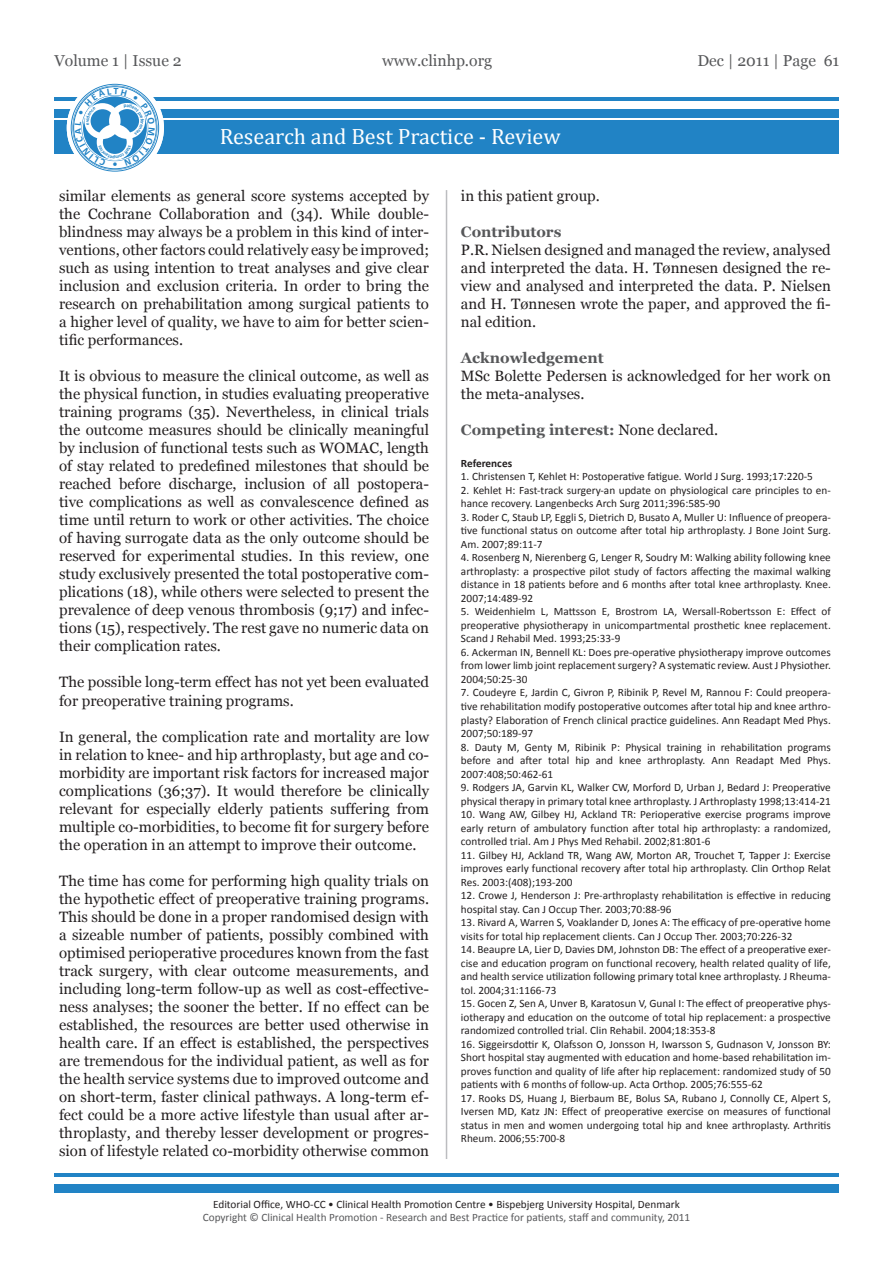
<style>
.page{position:relative;width:893px;height:1263px;background:#fff}
.page>*{position:absolute;margin:0;border:0;box-sizing:border-box;transform-origin:0 0}
.t1{font:22.2px "Cambria";color:#fff}
.t2{font:15.75px "Georgia";color:#57585a}
.t3{font:15px/18px "Georgia";color:#231f20;text-align:justify}
.t4{font:700 15px "Georgia";color:#57585a}
.t5{font:11.25px/13.5px "Calibri";color:#231f20;text-align:justify}
.t6{font:11.25px "Calibri";color:#57585a}
.t7{font:700 11.25px "Calibri";color:#231f20}
.s1{font-weight:400;color:#231f20}
</style>
<div class="page">
<div style="left:54px;top:1184px;width:785px;height:8px;background:#2183c5"></div>
<hr style="left:54px;top:1173px;width:785px;height:3px;background:#2183c5">
<div style="left:54px;top:120px;width:785px;height:34px;background:#2183c5"></div>
<div style="left:54px;top:109px;width:785px;height:8px;background:#2183c5"></div>
<hr style="left:54px;top:98px;width:785px;height:3px;background:#2183c5">
<svg style="left:67px;top:79px;width:97px;height:97px"></svg>
<hr style="left:446px;top:190px;width:1px;height:969px;background:#bcbdc0">
<svg style="left:75px;top:88px;width:80px;height:78px"></svg>
<h2 class="t2" style="left:54px;top:52px;width:129px">Volume 1 | Issue 2</h2>
<h2 class="t2" style="left:382px;top:52px;width:112px">www.clinhp.org</h2>
<h2 class="t2" style="left:697px;top:52px;width:144px">Dec | 2011 | Page 61</h2>
<h1 class="t1" style="left:220px;top:124px;width:342px">Research and Best Practice - Review</h1>
<p class="t3" style="left:59px;top:187px;width:371px">similar elements as general score systems accepted by the Cochrane Collaboration and (34). While double&shy;blindness may always be a problem in this kind of inter&shy;ventions, other factors could relatively easy be improved; such as using intention to treat analyses and give clear inclusion and exclusion criteria. In order to bring the research on prehabilitation among surgical patients to a higher level of quality, we have to aim for better scien&shy;tific performances.</p>
<p class="t3" style="left:59px;top:367px;width:371px">It is obvious to measure the clinical outcome, as well as the physical function, in studies evaluating preoperative training programs (35). Nevertheless, in clinical trials the outcome measures should be clinically meaningful by inclusion of functional tests such as WOMAC, length of stay related to predefined milestones that should be reached before discharge, inclusion of all postopera&shy;tive complications as well as convalescence defined as time until return to work or other activities. The choice of having surrogate data as the only outcome should be reserved for experimental studies. In this review, one study exclusively presented the total postoperative com&shy;plications (18), while others were selected to present the prevalence of deep venous thrombosis (9;17) and infec&shy;tions (15), respectively. The rest gave no numeric data on their complication rates.</p>
<h3 class="t3" style="left:59px;top:673px;width:371px">The possible long-term effect has not yet been evaluated for preoperative training programs.</h3>
<p class="t3" style="left:59px;top:727px;width:371px">In general, the complication rate and mortality are low in relation to knee- and hip arthroplasty, but age and co&shy;morbidity are important risk factors for increased major complications (36;37). It would therefore be clinically relevant for especially elderly patients suffering from multiple co-morbidities, to become fit for surgery before the operation in an attempt to improve their outcome.</p>
<p class="t3" style="left:59px;top:871px;width:371px">The time has come for performing high quality trials on the hypothetic effect of preoperative training programs.<br>This should be done in a proper randomised design with a sizeable number of patients, possibly combined with optimised perioperative procedures known from the fast track surgery, with clear outcome measurements, and including long-term follow-up as well as cost-effective&shy;ness analyses; the sooner the better. If no effect can be established, the resources are better used otherwise in health care. If an effect is established, the perspectives are tremendous for the individual patient, as well as for the health service systems due to improved outcome and on short-term, faster clinical pathways. A long-term ef&shy;fect could be a more active lifestyle than usual after ar&shy;throplasty, and thereby lesser development or progres&shy;sion of lifestyle related co-morbidity otherwise common</p>
<h3 class="t3" style="left:461px;top:187px;width:140px">in this patient group.</h3>
<h3 class="t4" style="left:461px;top:224px;width:102px">Contributors</h3>
<h3 class="t3" style="left:461px;top:241px;width:371px">P.R. Nielsen designed and managed the review, analysed and interpreted the data. H. Tønnesen designed the re&shy;view and analysed and interpreted the data. P. Nielsen and H. Tønnesen wrote the paper, and approved the fi&shy;nal edition.</h3>
<h3 class="t4" style="left:461px;top:350px;width:144px">Acknowledgement</h3>
<h3 class="t3" style="left:461px;top:367px;width:371px">MSc Bolette Pedersen is acknowledged for her work on the meta-analyses.</h3>
<h3 class="t4" style="left:461px;top:422px;width:259px">Competing interest: <span class="s1">None declared.</span></h3>
<p class="t7" style="left:461px;top:456px;width:53px">References</p>
<p class="t5" style="left:461px;top:469px;width:353px">1. Christensen T, Kehlet H: Postoperative fatigue. World J Surg. 1993;17:220-5</p>
<p class="t5" style="left:461px;top:483px;width:371px">2. Kehlet H: Fast-track surgery-an update on physiological care principles to en&shy;hance recovery. Langenbecks Arch Surg 2011;396:585-90</p>
<p class="t5" style="left:461px;top:510px;width:371px">3. Roder C, Staub LP, Eggli S, Dietrich D, Busato A, Muller U: Influence of preopera&shy;tive functional status on outcome after total hip arthroplasty. J Bone Joint Surg.<br>Am. 2007;89:11-7</p>
<p class="t5" style="left:461px;top:550px;width:371px">4. Rosenberg N, Nierenberg G, Lenger R, Soudry M: Walking ability following knee arthroplasty: a prospective pilot study of factors affecting the maximal walking distance in 18 patients before and 6 months after total knee arthroplasty. Knee.<br>2007;14:489-92</p>
<p class="t5" style="left:461px;top:604px;width:371px">5. Weidenhielm L, Mattsson E, Brostrom LA, Wersall-Robertsson E: Effect of preoperative physiotherapy in unicompartmental prosthetic knee replacement.<br>Scand J Rehabil Med. 1993;25:33-9</p>
<p class="t5" style="left:461px;top:645px;width:371px">6. Ackerman IN, Bennell KL: Does pre-operative physiotherapy improve outcomes from lower limb joint replacement surgery? A systematic review. Aust J Physiother.<br>2004;50:25-30</p>
<p class="t5" style="left:461px;top:685px;width:371px">7. Coudeyre E, Jardin C, Givron P, Ribinik P, Revel M, Rannou F: Could preopera&shy;tive rehabilitation modify postoperative outcomes after total hip and knee arthro&shy;plasty? Elaboration of French clinical practice guidelines. Ann Readapt Med Phys.<br>2007;50:189-97</p>
<p class="t5" style="left:461px;top:739px;width:371px">8. Dauty M, Genty M, Ribinik P: Physical training in rehabilitation programs before and after total hip and knee arthroplasty. Ann Readapt Med Phys.<br>2007:408;50:462-61</p>
<p class="t5" style="left:461px;top:780px;width:371px">9. Rodgers JA, Garvin KL, Walker CW, Morford D, Urban J, Bedard J: Preoperative physical therapy in primary total knee arthroplasty. J Arthroplasty 1998;13:414-21</p>
<p class="t5" style="left:461px;top:807px;width:371px">10. Wang AW, Gilbey HJ, Ackland TR: Perioperative exercise programs improve early return of ambulatory function after total hip arthroplasty: a randomized, controlled trial. Am J Phys Med Rehabil. 2002;81:801-6</p>
<p class="t5" style="left:461px;top:847px;width:371px">11. Gilbey HJ, Ackland TR, Wang AW, Morton AR, Trouchet T, Tapper J: Exercise improves early functional recovery after total hip arthroplasty. Clin Orthop Relat Res. 2003:(408);193-200</p>
<p class="t5" style="left:461px;top:888px;width:371px">12. Crowe J, Henderson J: Pre-arthroplasty rehabilitation is effective in reducing hospital stay. Can J Occup Ther. 2003;70:88-96</p>
<p class="t5" style="left:461px;top:915px;width:371px">13. Rivard A, Warren S, Voaklander D, Jones A: The efficacy of pre-operative home visits for total hip replacement clients. Can J Occup Ther. 2003;70:226-32</p>
<p class="t5" style="left:461px;top:942px;width:371px">14. Beaupre LA, Lier D, Davies DM, Johnston DB: The effect of a preoperative exer&shy;cise and education program on functional recovery, health related quality of life, and health service utilization following primary total knee arthroplasty. J Rheuma&shy;tol. 2004;31:1166-73</p>
<p class="t5" style="left:461px;top:996px;width:371px">15. Gocen Z, Sen A, Unver B, Karatosun V, Gunal I: The effect of preoperative phys&shy;iotherapy and education on the outcome of total hip replacement: a prospective randomized controlled trial. Clin Rehabil. 2004;18:353-8</p>
<p class="t5" style="left:461px;top:1036px;width:371px">16. Siggeirsdottir K, Olafsson O, Jonsson H, Iwarsson S, Gudnason V, Jonsson BY:<br>Short hospital stay augmented with education and home-based rehabilitation im&shy;proves function and quality of life after hip replacement: randomized study of 50 patients with 6 months of follow-up. Acta Orthop. 2005;76:555-62</p>
<p class="t5" style="left:461px;top:1090px;width:371px">17. Rooks DS, Huang J, Bierbaum BE, Bolus SA, Rubano J, Connolly CE, Alpert S, Iversen MD, Katz JN: Effect of preoperative exercise on measures of functional status in men and women undergoing total hip and knee arthroplasty. Arthritis Rheum. 2006;55:700-8</p>
<p class="t5" style="left:213px;top:1196px;width:468px">Editorial Office, WHO-CC • Clinical Health Promotion Centre • Bispebjerg University Hospital, Denmark</p>
<p class="t6" style="left:203px;top:1210px;width:489px">Copyright © Clinical Health Promotion - Research and Best Practice for patients, staff and community, 2011</p>
</div>
